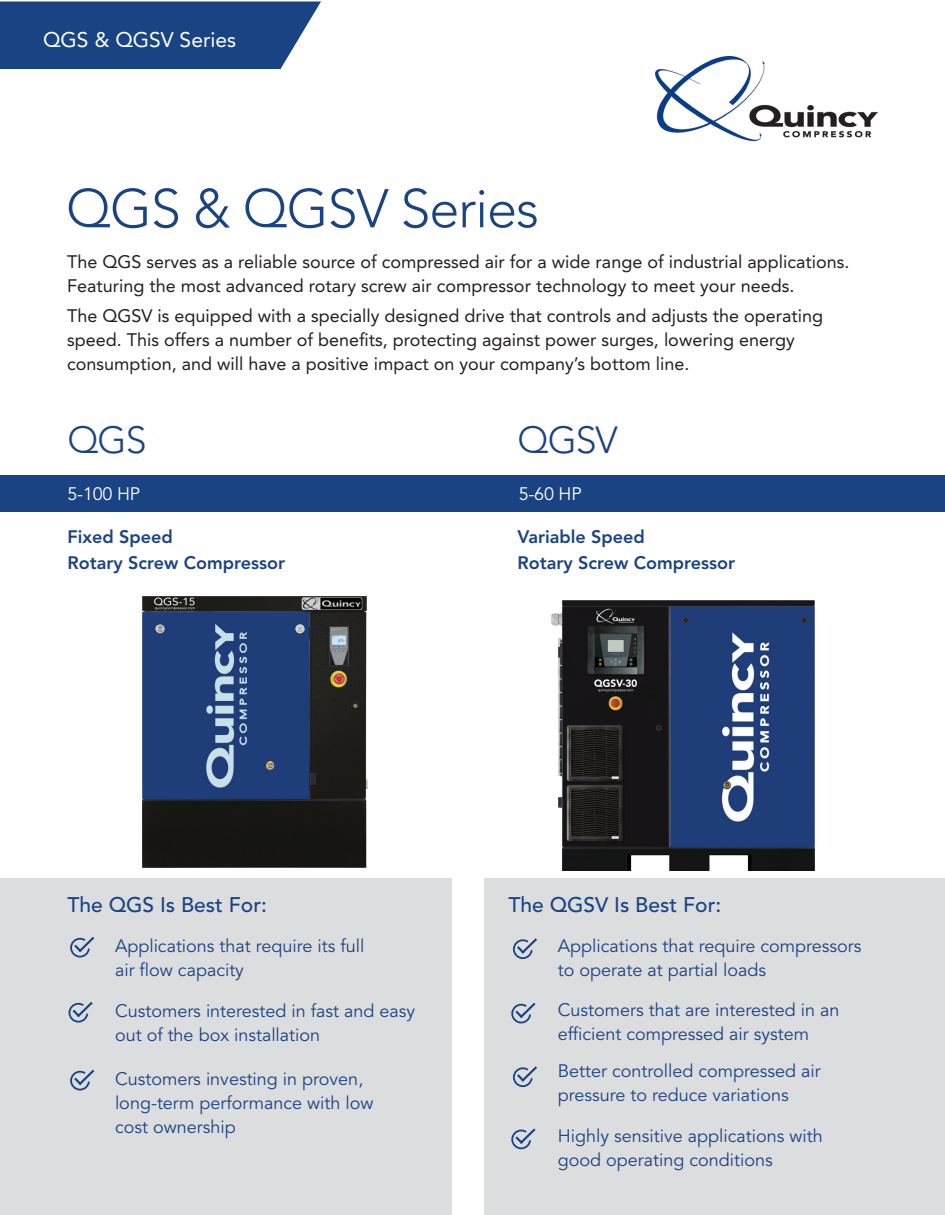
<style>
.page{position:relative;width:945px;height:1215px;background:#fff}
.page>*{position:absolute;margin:0;border:0;box-sizing:border-box;transform-origin:0 0}
.t1{font:300 54px "Avenir LT Std";letter-spacing:-.02em;color:#1a4384}
.t2{font:300 37.5px "Avenir LT Std";letter-spacing:-.03em;color:#1a4384}
.t3{font:500 21px "Avenir LT Std";color:#1a4384}
.t4{font:21px "Avenir LT Std";color:#fff}
.t5{font:18px/24px "Avenir LT Std";color:#1a4384}
.t6{font:18px/24px "Avenir LT Std";color:#231f20}
.t7{font:800 18px/25.5px "Avenir LT Std";color:#1a4384}
.t8{font:18px "Avenir LT Std";letter-spacing:-.015em;color:#fff}
</style>
<div class="page">
<img style="left:655px;top:56px;width:223px;height:86px">
<svg style="left:0;top:1px;width:321px;height:68px;background:#29508c"></svg>
<div style="left:0;top:879px;width:452px;height:336px;background:#dcdddf"></div>
<div style="left:484px;top:879px;width:461px;height:336px;background:#dcdddf"></div>
<svg style="left:70px;top:937px;width:24px;height:21px"></svg>
<svg style="left:513px;top:938px;width:24px;height:21px"></svg>
<svg style="left:70px;top:1070px;width:24px;height:21px"></svg>
<svg style="left:513px;top:1066px;width:24px;height:21px"></svg>
<svg style="left:69px;top:1002px;width:24px;height:21px"></svg>
<svg style="left:511px;top:1003px;width:25px;height:20px"></svg>
<svg style="left:511px;top:1128px;width:25px;height:21px"></svg>
<div style="left:0;top:475px;width:945px;height:36px;background:#1a4384"></div>
<img style="left:143px;top:596px;width:225px;height:272px">
<img style="left:552px;top:601px;width:263px;height:270px">
<p class="t4" style="left:43px;top:28px;width:194px">QGS &amp; QGSV Series</p>
<h1 class="t1" style="left:66px;top:177px;width:475px">QGS &amp; QGSV Series</h1>
<p class="t6" style="left:67px;top:250px;width:784px">The QGS serves as a reliable source of compressed air for a wide range of industrial applications.<br>Featuring the most advanced rotary screw air compressor technology to meet your needs.</p>
<p class="t6" style="left:67px;top:304px;width:758px">The QGSV is equipped with a specially designed drive that controls and adjusts the operating speed. This offers a number of benefits, protecting against power surges, lowering energy consumption, and will have a positive impact on your company’s bottom line.</p>
<h2 class="t2" style="left:68px;top:418px;width:81px">QGS</h2>
<h2 class="t2" style="left:518px;top:418px;width:102px">QGSV</h2>
<p class="t8" style="left:68px;top:484px;width:74px">5-100 HP</p>
<p class="t8" style="left:519px;top:484px;width:64px">5-60 HP</p>
<p class="t7" style="left:68px;top:524px;width:219px">Fixed Speed<br>Rotary Screw Compressor</p>
<p class="t7" style="left:518px;top:524px;width:219px">Variable Speed<br>Rotary Screw Compressor</p>
<p class="t3" style="left:68px;top:893px;width:201px">The QGS Is Best For:</p>
<p class="t3" style="left:509px;top:893px;width:214px">The QGSV Is Best For:</p>
<p class="t5" style="left:115px;top:934px;width:251px">Applications that require its full air flow capacity</p>
<p class="t5" style="left:558px;top:934px;width:305px">Applications that require compressors to operate at partial loads</p>
<p class="t5" style="left:115px;top:999px;width:302px">Customers interested in fast and easy out of the box installation</p>
<p class="t5" style="left:558px;top:998px;width:283px">Customers that are interested in an efficient compressed air system</p>
<p class="t5" style="left:115px;top:1067px;width:260px">Customers investing in proven, long-term performance with low cost ownership</p>
<p class="t5" style="left:558px;top:1059px;width:264px">Better controlled compressed air pressure to reduce variations</p>
<p class="t5" style="left:558px;top:1124px;width:266px">Highly sensitive applications with good operating conditions</p>
</div>
